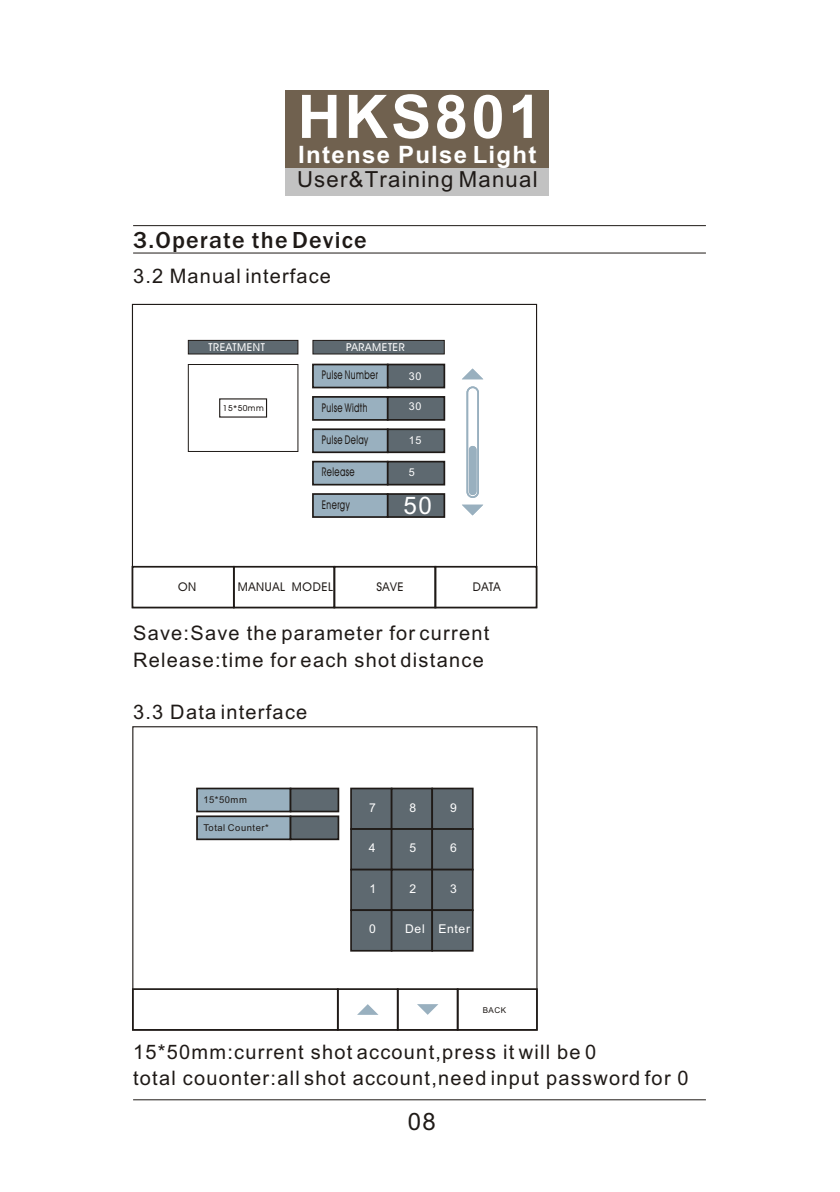
<style>
.page{position:relative;width:840px;height:1192px;background:#fff}
.page>*{position:absolute;margin:0;border:0;box-sizing:border-box;transform-origin:0 0}
.t1{font:700 60.2px "Arial";letter-spacing:.055em;color:#fff}
.t2{font:24.2px "Arial Greek";color:#fff}
.t3{font:500 24px "Franklin Gothic";letter-spacing:.05em;color:#1f1a17}
.t4{font:700 24px "Arial";letter-spacing:.055em;color:#fff}
.t5{font:24px "Arial";color:#1f1a17}
.t6{font:22.2px "Arial";letter-spacing:.055em;color:#1f1a17}
.t7{font:20px/26px "Arial";letter-spacing:.06em;color:#1f1a17}
.t8{font:12.2px "Arial Greek";letter-spacing:.055em;color:#fff}
.t9{font:700 12px "Avant Garde Bk BT";letter-spacing:.055em;color:#1f1a17;scale:.7 1}
.t10{font:700 12px "Avant Garde Bk BT";letter-spacing:.055em;color:#1f1a17}
.t11{font:700 10.8px "Avant Garde Bk BT";letter-spacing:.055em;color:#fff}
.t12{font:10.8px "Arial Greek";color:#fff}
.t13{font:9.4px "Arial";letter-spacing:.055em;color:#1f1a17}
.t14{font:700 8.2px "Avant Garde Bk BT";letter-spacing:.055em;color:#1f1a17}
.t15{font:8px "Arial Greek";color:#1f1a17}
</style>
<div class="page">
<hr style="left:133px;top:225px;width:573px;height:1px;background:#1f1a17">
<hr style="left:133px;top:253px;width:573px;height:1px;background:#1f1a17">
<hr style="left:133px;top:1099px;width:573px;height:1px;background:#1f1a17">
<div style="left:313px;top:340px;width:131px;height:14px;background:#5e6970;border:1px solid #1f1a17"></div>
<div style="left:188px;top:340px;width:110px;height:14px;background:#5e6970;border:1px solid #1f1a17"></div>
<div style="left:312px;top:364px;width:77px;height:24px;background:#99b0bf;border:2px solid #1f1a17"></div>
<div style="left:387px;top:364px;width:58px;height:24px;background:#5e6970;border:2px solid #1f1a17"></div>
<div style="left:312px;top:396px;width:77px;height:25px;background:#99b0bf;border:2px solid #1f1a17"></div>
<div style="left:387px;top:396px;width:58px;height:25px;background:#5e6970;border:2px solid #1f1a17"></div>
<div style="left:312px;top:428px;width:77px;height:25px;background:#99b0bf;border:2px solid #1f1a17"></div>
<div style="left:387px;top:428px;width:58px;height:25px;background:#5e6970;border:2px solid #1f1a17"></div>
<div style="left:312px;top:461px;width:77px;height:25px;background:#99b0bf;border:2px solid #1f1a17"></div>
<div style="left:387px;top:461px;width:58px;height:25px;background:#5e6970;border:2px solid #1f1a17"></div>
<div style="left:312px;top:493px;width:77px;height:25px;background:#99b0bf;border:2px solid #1f1a17"></div>
<div style="left:387px;top:493px;width:58px;height:25px;background:#5e6970;border:2px solid #1f1a17"></div>
<div style="left:233px;top:566px;width:102px;height:42px;border:2px solid #1f1a17"></div>
<div style="left:132px;top:566px;width:103px;height:42px;border:2px solid #1f1a17"></div>
<div style="left:434px;top:566px;width:103px;height:42px;border:2px solid #1f1a17"></div>
<div style="left:334px;top:566px;width:102px;height:42px;border:2px solid #1f1a17"></div>
<div style="left:188px;top:364px;width:110px;height:88px;border:1px solid #1f1a17"></div>
<div style="left:466px;top:386px;width:13px;height:112px;border:2px solid #99b0bf;border-radius:5px"></div>
<div style="left:469px;top:446px;width:8px;height:49px;background:#99b0bf;border-radius:4px"></div>
<svg style="left:462px;top:369px;width:21px;height:10px"></svg>
<svg style="left:462px;top:505px;width:21px;height:10px"></svg>
<div style="left:337px;top:988px;width:62px;height:43px;border:2px solid #1f1a17"></div>
<div style="left:397px;top:988px;width:62px;height:43px;border:2px solid #1f1a17"></div>
<div style="left:457px;top:988px;width:81px;height:43px;border:2px solid #1f1a17"></div>
<div style="left:132px;top:988px;width:207px;height:43px;border:2px solid #1f1a17"></div>
<svg style="left:357px;top:1004px;width:21px;height:11px"></svg>
<svg style="left:417px;top:1004px;width:21px;height:11px"></svg>
<div style="left:196px;top:788px;width:95px;height:24px;background:#99b0bf;border:2px solid #1f1a17"></div>
<div style="left:196px;top:815px;width:95px;height:25px;background:#99b0bf;border:2px solid #1f1a17"></div>
<div style="left:290px;top:788px;width:49px;height:24px;background:#5e6970;border:2px solid #1f1a17"></div>
<div style="left:290px;top:815px;width:49px;height:25px;background:#5e6970;border:2px solid #1f1a17"></div>
<div style="left:350px;top:788px;width:42px;height:42px;background:#5e6970;border:2px solid #1f1a17"></div>
<div style="left:391px;top:788px;width:42px;height:42px;background:#5e6970;border:2px solid #1f1a17"></div>
<div style="left:431px;top:788px;width:43px;height:42px;background:#5e6970;border:2px solid #1f1a17"></div>
<div style="left:350px;top:828px;width:42px;height:42px;background:#5e6970;border:2px solid #1f1a17"></div>
<div style="left:391px;top:828px;width:42px;height:42px;background:#5e6970;border:2px solid #1f1a17"></div>
<div style="left:431px;top:828px;width:43px;height:42px;background:#5e6970;border:2px solid #1f1a17"></div>
<div style="left:350px;top:869px;width:42px;height:42px;background:#5e6970;border:2px solid #1f1a17"></div>
<div style="left:391px;top:869px;width:42px;height:42px;background:#5e6970;border:2px solid #1f1a17"></div>
<div style="left:431px;top:869px;width:43px;height:42px;background:#5e6970;border:2px solid #1f1a17"></div>
<div style="left:350px;top:909px;width:42px;height:43px;background:#5e6970;border:2px solid #1f1a17"></div>
<div style="left:391px;top:909px;width:42px;height:43px;background:#5e6970;border:2px solid #1f1a17"></div>
<div style="left:431px;top:909px;width:43px;height:43px;background:#5e6970;border:2px solid #1f1a17"></div>
<div style="left:286px;top:90px;width:263px;height:78px;background:#70614f"></div>
<div style="left:286px;top:168px;width:263px;height:27px;background:#c2c2c2"></div>
<h1 class="t1" style="left:298px;top:94px;width:245px">HKS801</h1>
<p class="t6" style="left:297px;top:171px;width:242px">User&amp;Training Manual</p>
<p class="t4" style="left:298px;top:145px;width:240px">Intense Pulse Light</p>
<p class="t3" style="left:133px;top:232px;width:235px">3.Operate the Device</p>
<p class="t7" style="left:133px;top:265px;width:199px">3.2 Manual interface</p>
<p class="t11" style="left:209px;top:343px;width:58px">TREATMENT</p>
<p class="t11" style="left:346px;top:343px;width:60px">PARAMETER</p>
<p class="t14" style="left:223px;top:405px;width:42px">15*50mm</p>
<p class="t9" style="left:322px;top:370px;width:81px">Pulse Number</p>
<p class="t9" style="left:322px;top:403px;width:66px">Pulse Width</p>
<p class="t9" style="left:322px;top:435px;width:68px">Pulse Delay</p>
<p class="t9" style="left:322px;top:467px;width:48px">Release</p>
<p class="t9" style="left:322px;top:500px;width:41px">Energy</p>
<p class="t12" style="left:409px;top:372px;width:14px">30</p>
<p class="t12" style="left:409px;top:402px;width:14px">30</p>
<p class="t12" style="left:409px;top:436px;width:14px">15</p>
<p class="t12" style="left:409px;top:468px;width:7px">5</p>
<p class="t2" style="left:404px;top:496px;width:30px">50</p>
<p class="t10" style="left:178px;top:582px;width:20px">ON</p>
<p class="t10" style="left:238px;top:582px;width:97px">MANUAL MODEL</p>
<p class="t10" style="left:376px;top:582px;width:29px">SAVE</p>
<p class="t10" style="left:473px;top:582px;width:29px">DATA</p>
<p class="t7" style="left:133px;top:622px;width:358px">Save:Save the parameter for current<br>Release:time for each shot distance</p>
<p class="t7" style="left:133px;top:701px;width:176px">3.3 Data interface</p>
<p class="t13" style="left:203px;top:796px;width:45px">15*50mm</p>
<p class="t13" style="left:203px;top:824px;width:67px">Total Counter*</p>
<p class="t8" style="left:369px;top:803px;width:8px">7</p>
<p class="t8" style="left:410px;top:803px;width:8px">8</p>
<p class="t8" style="left:450px;top:803px;width:8px">9</p>
<p class="t8" style="left:369px;top:843px;width:8px">4</p>
<p class="t8" style="left:410px;top:843px;width:8px">5</p>
<p class="t8" style="left:450px;top:843px;width:8px">6</p>
<p class="t8" style="left:370px;top:884px;width:8px">1</p>
<p class="t8" style="left:410px;top:884px;width:8px">2</p>
<p class="t8" style="left:450px;top:884px;width:8px">3</p>
<p class="t8" style="left:369px;top:925px;width:8px">0</p>
<p class="t8" style="left:405px;top:925px;width:66px">Del Enter</p>
<p class="t15" style="left:483px;top:1007px;width:25px">BACK</p>
<p class="t7" style="left:133px;top:1041px;width:557px">15*50mm:current shot account,press it will be 0<br>total couonter:all shot account,need input password for 0</p>
<p class="t5" style="left:408px;top:1112px;width:30px">08</p>
</div>
